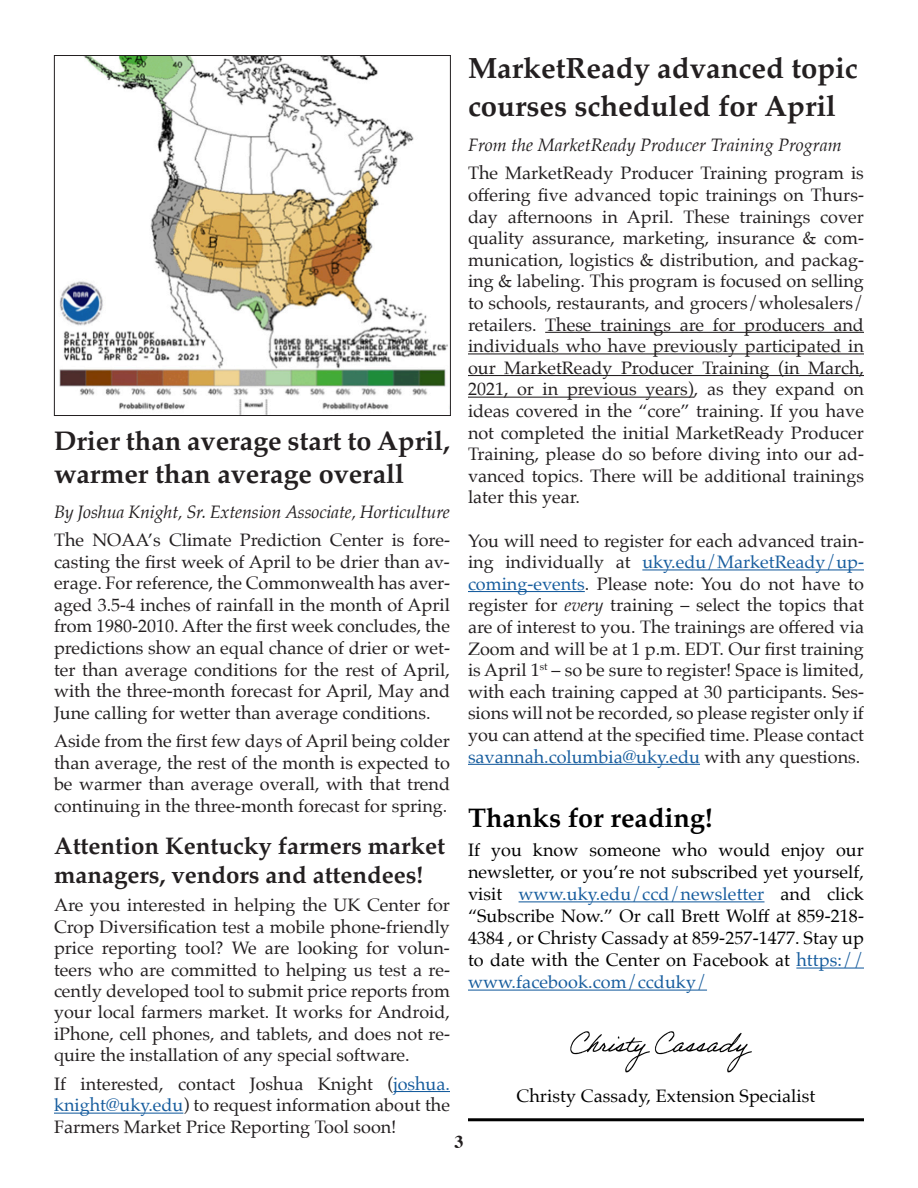
<style>
.page{position:relative;width:918px;height:1188px;background:#fff}
.page>*{position:absolute;margin:0;border:0;box-sizing:border-box;transform-origin:0 0}
.t1{font:700 29.25px/37.8px "Palatino";color:#231f20}
.t2{font:700 27px/32.4px "Palatino";color:#231f20}
.t3{font:700 27px "Palatino";color:#000}
.t4{font:700 24px "Palatino";color:#231f20}
.t5{font:18px/21.6px "Palatino";color:#231f20;text-align:justify}
.t6{font:18px/22px "Palatino";letter-spacing:.005em;color:#000;text-align:justify}
.t7{font:italic 18px "Palatino";letter-spacing:-.01em;color:#231f20}
.t8{font:700 18px "Times";color:#231f20}
.s1{color:#175d9e}
.s2{font-style:italic}
</style>
<div class="page">
<hr style="left:394px;top:1091px;width:56px;height:1px;background:#175d9e">
<hr style="left:54px;top:1113px;width:129px;height:1px;background:#175d9e">
<hr style="left:545px;top:332px;width:319px;height:1px;background:#231f20">
<hr style="left:468px;top:353px;width:396px;height:1px;background:#231f20">
<hr style="left:468px;top:375px;width:396px;height:1px;background:#231f20">
<hr style="left:468px;top:397px;width:226px;height:1px;background:#231f20">
<hr style="left:642px;top:569px;width:222px;height:1px;background:#175d9e">
<hr style="left:468px;top:591px;width:117px;height:1px;background:#175d9e">
<hr style="left:468px;top:764px;width:232px;height:1px;background:#175d9e">
<hr style="left:519px;top:901px;width:245px;height:1px;background:#175d9e">
<hr style="left:796px;top:968px;width:68px;height:1px;background:#175d9e">
<hr style="left:468px;top:990px;width:239px;height:1px;background:#175d9e">
<hr style="left:468px;top:1118px;width:396px;height:3px;background:#000">
<img style="left:59px;top:57px;width:389px;height:357px">
<div style="left:54px;top:55px;width:397px;height:361px;border:1px solid #231f20"></div>
<img style="left:570px;top:1031px;width:182px;height:42px">
<p class="t1" style="left:468px;top:48px;width:391px">MarketReady advanced topic courses scheduled for April</p>
<p class="t7" style="left:468px;top:130px;width:375px">From the MarketReady Producer Training Program</p>
<p class="t5" style="left:468px;top:162px;width:398px">The MarketReady Producer Training program is offering five advanced topic trainings on Thurs&shy;day afternoons in April. These trainings cover quality assurance, marketing, insurance &amp; com&shy;munication, logistics &amp; distribution, and packag&shy;ing &amp; labeling. This program is focused on selling to schools, restaurants, and grocers/wholesalers/ retailers. These trainings are for producers and individuals who have previously participated in our MarketReady Producer Training (in March, 2021, or in previous years), as they expand on ideas covered in the “core” training. If you have not completed the initial MarketReady Producer Training, please do so before diving into our ad&shy;vanced topics. There will be additional trainings later this year.</p>
<p class="t5" style="left:468px;top:529px;width:398px">You will need to register for each advanced train&shy;ing individually at <span class="s1">uky.edu/MarketReady/up&shy;coming-events</span>. Please note: You do not have to register for <span class="s2">every</span> training – select the topics that are of interest to you. The trainings are offered via Zoom and will be at 1 p.m. EDT. Our first training is April 1<sup>st</sup> – so be sure to register! Space is limited, with each training capped at 30 participants. Ses&shy;sions will not be recorded, so please register only if you can attend at the specified time. Please contact <span class="s1">savannah.columbia@uky.edu</span> with any questions.</p>
<p class="t2" style="left:54px;top:424px;width:397px">Drier than average start to April, warmer than average overall</p>
<p class="t7" style="left:54px;top:496px;width:397px">By Joshua Knight, Sr. Extension Associate, Horticulture</p>
<p class="t5" style="left:54px;top:529px;width:398px">The NOAA’s Climate Prediction Center is fore&shy;casting the first week of April to be drier than av&shy;erage. For reference, the Commonwealth has aver&shy;aged 3.5-4 inches of rainfall in the month of April from 1980-2010. After the first week concludes, the predictions show an equal chance of drier or wet&shy;ter than average conditions for the rest of April, with the three-month forecast for April, May and June calling for wetter than average conditions.</p>
<p class="t5" style="left:54px;top:730px;width:398px">Aside from the first few days of April being colder than average, the rest of the month is expected to be warmer than average overall, with that trend continuing in the three-month forecast for spring.</p>
<p class="t4" style="left:54px;top:826px;width:393px">Attention Kentucky farmers market</p>
<p class="t4" style="left:54px;top:854px;width:371px">managers, vendors and attendees!</p>
<p class="t5" style="left:54px;top:894px;width:398px">Are you interested in helping the UK Center for Crop Diversification test a mobile phone-friendly price reporting tool? We are looking for volun&shy;teers who are committed to helping us test a re&shy;cently developed tool to submit price reports from your local farmers market. It works for Android, iPhone, cell phones, and tablets, and does not re&shy;quire the installation of any special software.</p>
<p class="t5" style="left:54px;top:1073px;width:397px">If interested, contact Joshua Knight (<span class="s1">joshua. knight@uky.edu</span>) to request information about the Farmers Market Price Reporting Tool soon!</p>
<p class="t3" style="left:468px;top:795px;width:246px">Thanks for reading!</p>
<p class="t6" style="left:468px;top:839px;width:398px">If you know someone who would enjoy our newsletter, or you’re not subscribed yet yourself, visit <span class="s1">www.uky.edu/ccd/newsletter</span> and click “Subscribe Now.” Or call Brett Wolff at 859-218- 4384 , or Christy Cassady at 859-257-1477. Stay up to date with the Center on Facebook at <span class="s1">https:// www.facebook.com/ccduky/</span></p>
<p class="t6" style="left:517px;top:1084px;width:300px">Christy Cassady, Extension Specialist</p>
<p class="t8" style="left:454px;top:1124px;width:10px">3</p>
</div>
